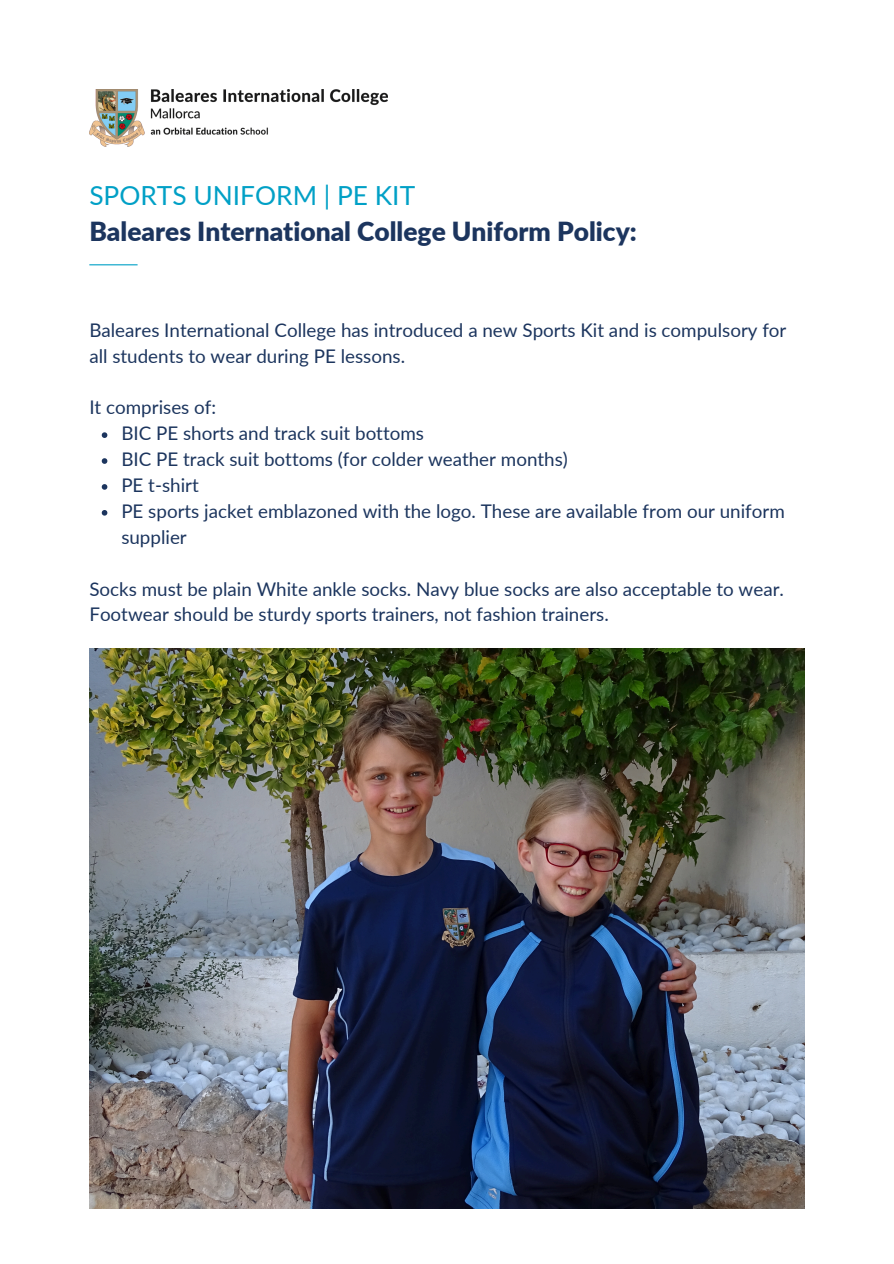
<style>
.page{position:relative;width:894px;height:1264px;background:#fff}
.page>*{position:absolute;margin:0;border:0;box-sizing:border-box;transform-origin:0 0}
.t1{font:900 26.25px "Lato";color:#1c355e}
.t2{font:26.25px "Lato";color:#01a0c6}
.t3{font:18.75px/25.8px "Lato";color:#1c355e}
</style>
<div class="page">
<hr style="left:89px;top:264px;width:48px;height:1px;background:#01a0c6">
<img style="left:89px;top:89px;width:298px;height:58px">
<svg style="left:102px;top:432px;width:5px;height:6px"></svg>
<svg style="left:102px;top:458px;width:5px;height:6px"></svg>
<svg style="left:102px;top:484px;width:5px;height:5px"></svg>
<svg style="left:102px;top:510px;width:5px;height:5px"></svg>
<img style="left:89px;top:649px;width:715px;height:559px">
<h1 class="t2" style="left:89px;top:179px;width:327px">SPORTS UNIFORM | PE KIT</h1>
<h2 class="t1" style="left:89px;top:215px;width:549px">Baleares International College Uniform Policy:</h2>
<p class="t3" style="left:89px;top:316px;width:698px">Baleares International College has introduced a new Sports Kit and is compulsory for all students to wear during PE lessons.</p>
<p class="t3" style="left:89px;top:394px;width:128px">It comprises of:</p>
<p class="t3" style="left:121px;top:420px;width:304px">BIC PE shorts and track suit bottoms</p>
<p class="t3" style="left:121px;top:446px;width:448px">BIC PE track suit bottoms (for colder weather months)</p>
<p class="t3" style="left:121px;top:472px;width:79px">PE t-shirt</p>
<p class="t3" style="left:121px;top:497px;width:664px">PE sports jacket emblazoned with the logo. These are available from our uniform supplier</p>
<p class="t3" style="left:89px;top:575px;width:696px">Socks must be plain White ankle socks. Navy blue socks are also acceptable to wear.</p>
<p class="t3" style="left:89px;top:601px;width:521px">Footwear should be sturdy sports trainers, not fashion trainers.</p>
</div>
